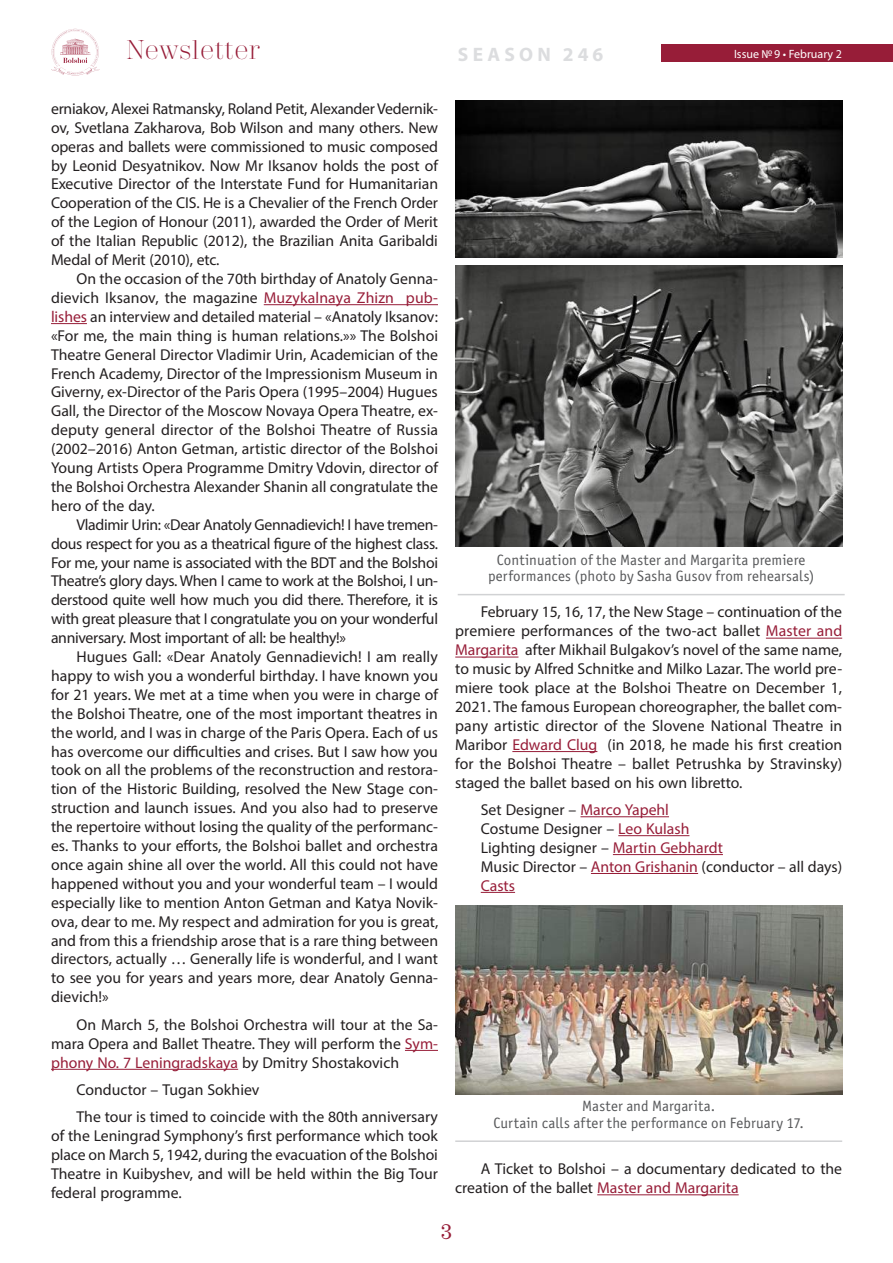
<style>
.page{position:relative;width:893px;height:1263px;background:#fff}
.page>*{position:absolute;margin:0;border:0;box-sizing:border-box;transform-origin:0 0}
.t1{font:300 27px "Trivia Serif";color:#971d38}
.t2{font:21px "Trivia Serif 10 Demo";color:#971d38}
.t3{font:700 19.5px "Myriad Pro";letter-spacing:.22em;color:#dcdddf}
.t4{font:15.75px/18.9px "Myriad Pro";color:#231f20;text-align:justify}
.t5{font:15px/16.5px "Officina Sans Book C";letter-spacing:.005em;color:#57585a;text-align:center}
.t6{font:12px "Myriad Pro";color:#fff}
.s1{color:#971d38}
</style>
<div class="page">
<div style="left:661px;top:45px;width:232px;height:17px;background:#971d38"></div>
<svg style="left:51px;top:29px;width:49px;height:46px"></svg>
<hr style="left:766px;top:638px;width:76px;height:1px;background:#971d38">
<hr style="left:455px;top:657px;width:63px;height:1px;background:#971d38">
<hr style="left:512px;top:751px;width:85px;height:1px;background:#971d38">
<hr style="left:580px;top:816px;width:89px;height:1px;background:#971d38">
<hr style="left:618px;top:835px;width:71px;height:1px;background:#971d38">
<hr style="left:613px;top:854px;width:110px;height:1px;background:#971d38">
<hr style="left:591px;top:873px;width:107px;height:1px;background:#971d38">
<hr style="left:481px;top:892px;width:34px;height:1px;background:#971d38">
<hr style="left:597px;top:1194px;width:142px;height:1px;background:#971d38">
<hr style="left:264px;top:304px;width:174px;height:1px;background:#971d38">
<hr style="left:51px;top:323px;width:36px;height:1px;background:#971d38">
<hr style="left:405px;top:1050px;width:33px;height:1px;background:#971d38">
<hr style="left:51px;top:1069px;width:187px;height:1px;background:#971d38">
<img style="left:455px;top:101px;width:387px;height:156px">
<img style="left:455px;top:266px;width:387px;height:280px">
<hr style="left:458px;top:594px;width:387px;height:1px;background:#d1d2d4">
<img style="left:455px;top:906px;width:387px;height:189px">
<hr style="left:455px;top:1140px;width:387px;height:2px;background:#d1d2d4">
<h1 class="t1" style="left:126px;top:36px;width:135px">Newsletter</h1>
<p class="t6" style="left:734px;top:46px;width:109px">Issue №9 • February 2</p>
<p class="t3" style="left:458px;top:41px;width:147px">SEASON 246</p>
<p class="t4" style="left:51px;top:99px;width:389px">erniakov, Alexei Ratmansky, Roland Petit, Alexander Vedernik&shy;ov, Svetlana Zakharova, Bob Wilson and many others. New operas and ballets were commissioned to music composed by Leonid Desyatnikov. Now Mr Iksanov holds the post of Executive Director of the Interstate Fund for Humanitarian Cooperation of the CIS. He is a Chevalier of the French Order of the Legion of Honour (2011), awarded the Order of Merit of the Italian Republic (2012), the Brazilian Anita Garibaldi Medal of Merit (2010), etc.</p>
<p class="t4" style="left:51px;top:269px;width:389px;text-indent:26px">On the occasion of the 70th birthday of Anatoly Genna&shy;dievich Iksanov, the magazine <span class="s1">Muzykalnaya Zhizn pub&shy;lishes</span> an interview and detailed material – «Anatoly Iksanov: «For me, the main thing is human relations.»» The Bolshoi Theatre General Director Vladimir Urin, Academician of the French Academy, Director of the Impressionism Museum in Giverny, ex-Director of the Paris Opera (1995–2004) Hugues Gall, the Director of the Moscow Novaya Opera Theatre, ex&shy;deputy general director of the Bolshoi Theatre of Russia (2002–2016) Anton Getman, artistic director of the Bolshoi Young Artists Opera Programme Dmitry Vdovin, director of the Bolshoi Orchestra Alexander Shanin all congratulate the hero of the day.</p>
<p class="t4" style="left:51px;top:515px;width:388px;text-indent:26px">Vladimir Urin: «Dear Anatoly Gennadievich! I have tremen&shy;dous respect for you as a theatrical figure of the highest class.<br>For me, your name is associated with the BDT and the Bolshoi Theatre’s glory days. When I came to work at the Bolshoi, I un&shy;derstood quite well how much you did there. Therefore, it is with great pleasure that I congratulate you on your wonderful anniversary. Most important of all: be healthy!»</p>
<p class="t4" style="left:51px;top:647px;width:389px;text-indent:26px">Hugues Gall: «Dear Anatoly Gennadievich! I am really happy to wish you a wonderful birthday. I have known you for 21 years. We met at a time when you were in charge of the Bolshoi Theatre, one of the most important theatres in the world, and I was in charge of the Paris Opera. Each of us has overcome our difficulties and crises. But I saw how you took on all the problems of the reconstruction and restora&shy;tion of the Historic Building, resolved the New Stage con&shy;struction and launch issues. And you also had to preserve the repertoire without losing the quality of the performanc&shy;es. Thanks to your efforts, the Bolshoi ballet and orchestra once again shine all over the world. All this could not have happened without you and your wonderful team – I would especially like to mention Anton Getman and Katya Novik&shy;ova, dear to me. My respect and admiration for you is great, and from this a friendship arose that is a rare thing between directors, actually … Generally life is wonderful, and I want to see you for years and years more, dear Anatoly Genna&shy;dievich!»</p>
<p class="t4" style="left:51px;top:1015px;width:388px;text-indent:26px">On March 5, the Bolshoi Orchestra will tour at the Sa&shy;mara Opera and Ballet Theatre. They will perform the <span class="s1">Sym&shy;phony No. 7 Leningradskaya</span> by Dmitry Shostakovich</p>
<p class="t4" style="left:77px;top:1076px;width:363px;line-height:27.5px">Conductor – Tugan Sokhiev<br>The tour is timed to coincide with the 80th anniversary</p>
<p class="t4" style="left:51px;top:1126px;width:388px">of the Leningrad Symphony’s first performance which took place on March 5, 1942, during the evacuation of the Bolshoi Theatre in Kuibyshev, and will be held within the Big Tour federal programme.</p>
<p class="t5" style="left:488px;top:552px;width:328px">Continuation of the Master and Margarita premiere performances (photo by Sasha Gusov from rehearsals)</p>
<p class="t4" style="left:455px;top:602px;width:389px;text-indent:26px">February 15, 16, 17, the New Stage – continuation of the premiere performances of the two-act ballet <span class="s1">Master and Margarita</span> after Mikhail Bulgakov’s novel of the same name, to music by Alfred Schnitke and Milko Lazar. The world pre&shy;miere took place at the Bolshoi Theatre on December 1, 2021. The famous European choreographer, the ballet com&shy;pany artistic director of the Slovene National Theatre in Maribor <span class="s1">Edward Clug</span> (in 2018, he made his first creation for the Bolshoi Theatre – ballet Petrushka by Stravinsky) staged the ballet based on his own libretto.</p>
<p class="t4" style="left:481px;top:800px;width:363px;text-align:left">Set Designer – <span class="s1">Marco Yapehl<br></span>Costume Designer – <span class="s1">Leo Kulash<br></span>Lighting designer – <span class="s1">Martin Gebhardt<br></span>Music Director – <span class="s1">Anton Grishanin</span> (conductor – all days)<br><span class="s1">Casts</span></p>
<p class="t5" style="left:493px;top:1098px;width:312px">Master and Margarita.<br>Curtain calls after the performance on February 17.</p>
<p class="t4" style="left:455px;top:1159px;width:388px;text-indent:25px">A Ticket to Bolshoi – a documentary dedicated to the creation of the ballet <span class="s1">Master and Margarita</span></p>
<h2 class="t2" style="left:441px;top:1219px;width:12px">3</h2>
</div>
